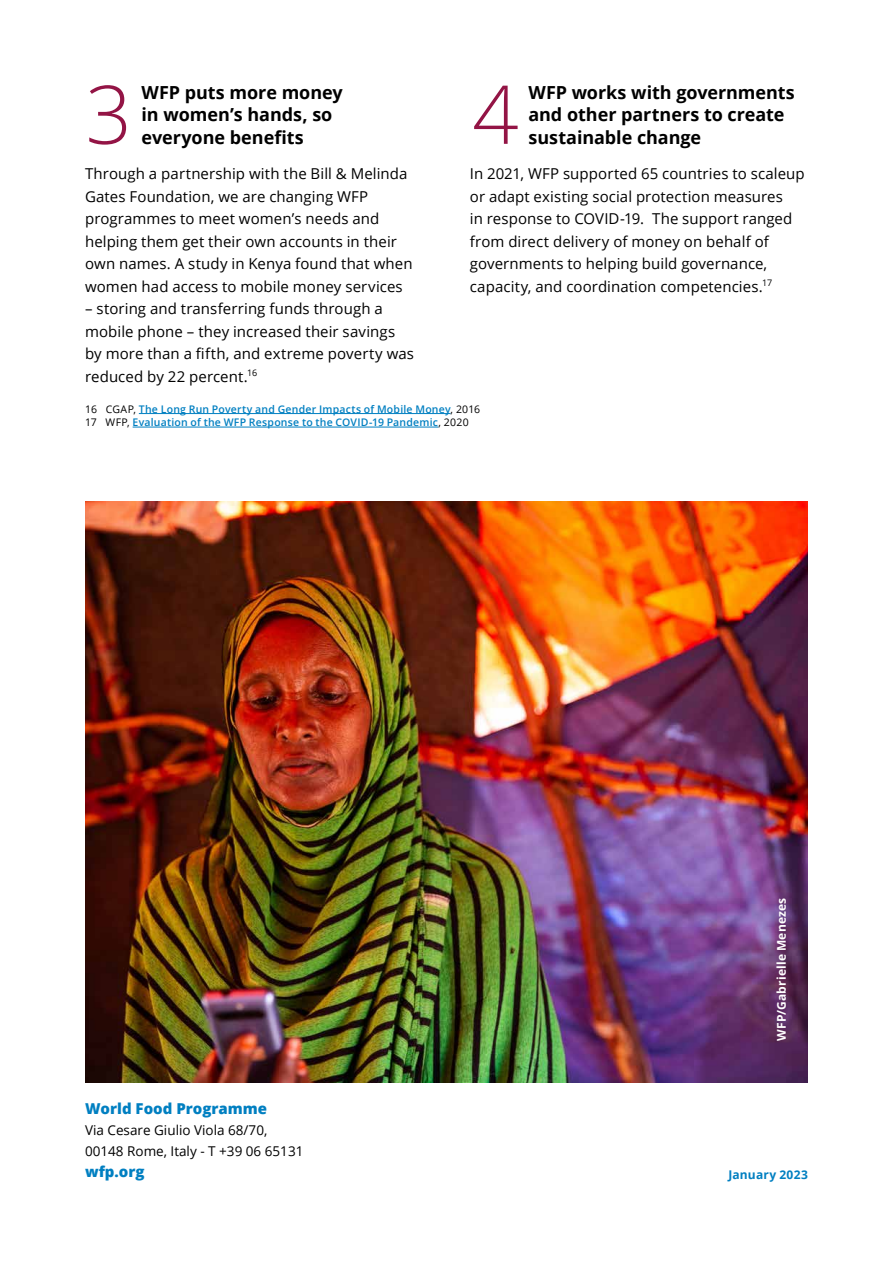
<style>
.page{position:relative;width:893px;height:1263px;background:#fff}
.page>*{position:absolute;margin:0;border:0;box-sizing:border-box;transform-origin:0 0}
.t1{font:300 81px "Open Sans";color:#931445}
.t2{font:700 18px/22.5px "Open Sans";letter-spacing:-.005em;color:#000}
.t3{font:15px/22.5px "Open Sans";letter-spacing:.005em;color:#000}
.t4{font:800 15px "Open Sans";color:#007fc1}
.t5{font:13.5px/21px "Open Sans";color:#000}
.t6{font:700 12px "Open Sans";letter-spacing:.015em;color:#fff}
.t7{font:700 12px "Open Sans";letter-spacing:.015em;color:#007fc1}
.t8{font:600 10.5px/13.5px "Open Sans";letter-spacing:.02em;color:#007fc1}
.s1{font-weight:400;color:#000}
</style>
<div class="page">
<img style="left:85px;top:502px;width:723px;height:580px">
<hr style="left:139px;top:413px;width:311px;height:1px;background:#007fc1">
<hr style="left:133px;top:427px;width:305px;height:1px;background:#007fc1">
<h1 class="t1" style="left:86px;top:59px;width:48px">3</h1>
<p class="t2" style="left:142px;top:81px;width:203px">WFP puts more money in women’s hands, so everyone benefits</p>
<p class="t3" style="left:85px;top:162px;width:329px">Through a partnership with the Bill &amp; Melinda Gates Foundation, we are changing WFP programmes to meet women’s needs and helping them get their own accounts in their own names. A study in Kenya found that when women had access to mobile money services</p>
<p class="t3" style="left:85px;top:297px;width:330px">– storing and transferring funds through a mobile phone – they increased their savings by more than a fifth, and extreme poverty was reduced by 22 percent.<sup>16</sup></p>
<h1 class="t1" style="left:472px;top:59px;width:48px">4</h1>
<p class="t2" style="left:528px;top:81px;width:268px">WFP works with governments and other partners to create sustainable change</p>
<p class="t3" style="left:470px;top:162px;width:336px">In 2021, WFP supported 65 countries to scaleup or adapt existing social protection measures<br>in response to COVID-19. The support ranged from direct delivery of money on behalf of governments to helping build governance, capacity, and coordination competencies.<sup>17</sup></p>
<p class="t8" style="left:85px;top:402px;width:396px"><span class="s1">16 CGAP,</span> The Long Run Poverty and Gender Impacts of Mobile Money<span class="s1">, 2016<br>17 WFP,</span> Evaluation of the WFP Response to the COVID-19 Pandemic<span class="s1">, 2020</span></p>
<p class="t6" style="left:773px;top:1041px;width:145px;rotate:-90deg">WFP/Gabrielle Menezes</p>
<p class="t4" style="left:85px;top:1097px;width:184px">World Food Programme</p>
<p class="t5" style="left:85px;top:1119px;width:220px">Via Cesare Giulio Viola 68/70,<br>00148 Rome, Italy - T +39 06 65131</p>
<p class="t4" style="left:85px;top:1160px;width:61px">wfp.org</p>
<p class="t7" style="left:728px;top:1166px;width:81px">January 2023</p>
</div>
